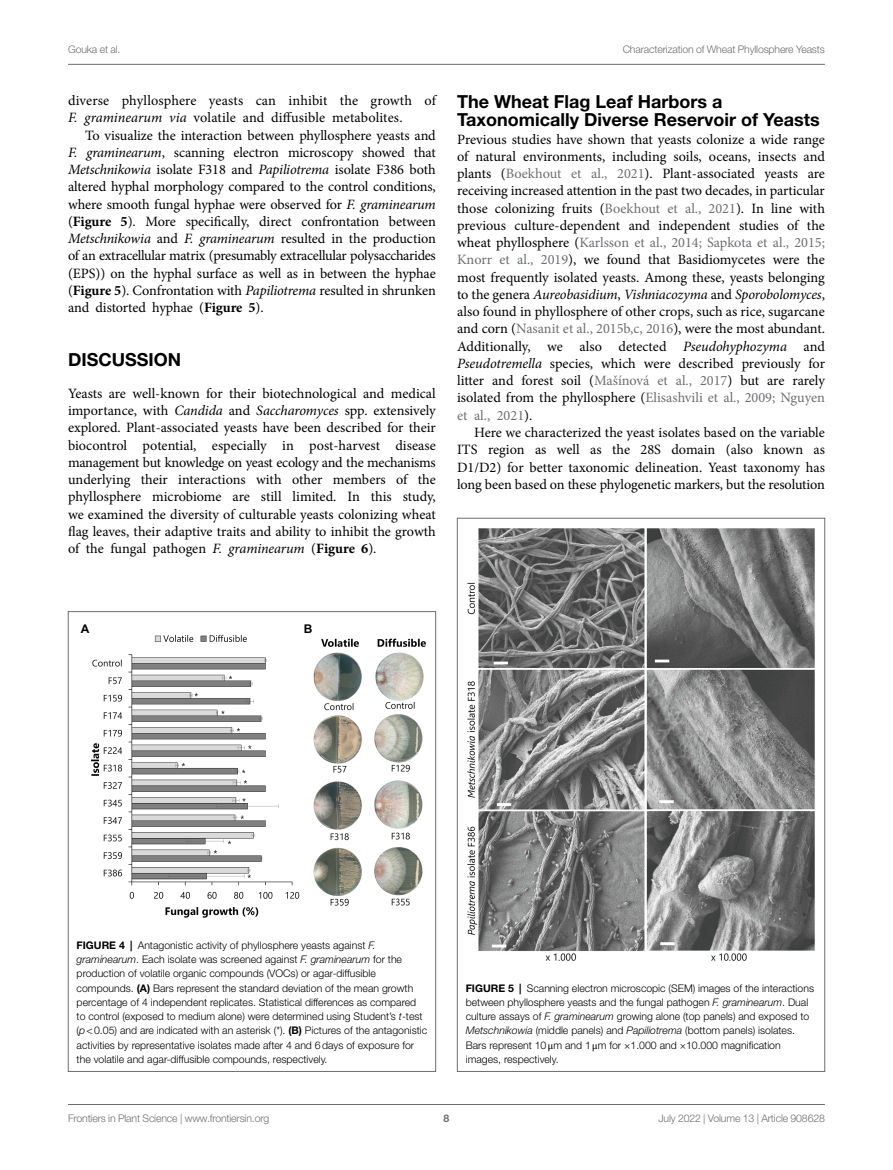
<style>
.page{position:relative;width:893px;height:1170px;background:#fff}
.page>*{position:absolute;margin:0;border:0;box-sizing:border-box;transform-origin:0 0}
.HEAD_2{font:700 18px/18.8px "Helvetica Neue LT Std";color:#000}
.HEAD_1{font:700 18px "Helvetica Neue LT Std";color:#000}
.TEXT_FLUSH{font:14.25px/17.2px "Minion Pro";letter-spacing:.005em;color:#000;text-align:justify}
.TEXT{font:14.25px/17.2px "Minion Pro";letter-spacing:-.01em;color:#000;text-align:justify}
.t1{font:700 12px "Arial";color:#030303}
.FIG_LEG{font:300 10.5px/14.2px "Helvetica Neue LT Std";color:#000}
.t2{font:300 10.5px "Helvetica Neue LT Std";letter-spacing:-.015em;color:#6d6e71}
.t3{font:700 10.5px "Helvetica Neue LT Std";color:#6d6e71}
.s1{font-style:italic}
.s2{font-weight:700}
.s3{color:#6d6e71}
.s4{font-family:"STIX General";font-weight:400}
</style>
<div class="page">
<hr style="left:68px;top:64px;width:757px;height:1px;background:#6d6e71">
<hr style="left:68px;top:1104px;width:757px;height:1px;background:#6d6e71">
<img style="left:467px;top:528px;width:348px;height:433px">
<img style="left:90px;top:634px;width:336px;height:284px">
<p class="t2" style="left:68px;top:42px;width:54px">Gouka et al.</p>
<p class="t2" style="left:623px;top:42px;width:204px">Characterization of Wheat Phyllosphere Yeasts</p>
<p class="TEXT_FLUSH" style="left:68px;top:92px;width:369px">diverse phyllosphere yeasts can inhibit the growth of<br><span class="s1">F. graminearum via</span> volatile and diffusible metabolites.</p>
<p class="TEXT" style="left:68px;top:126px;width:369px;text-indent:17px">To visualize the interaction between phyllosphere yeasts and <span class="s1">F. graminearum</span>, scanning electron microscopy showed that <span class="s1">Metschnikowia</span> isolate F318 and <span class="s1">Papiliotrema</span> isolate F386 both altered hyphal morphology compared to the control conditions, where smooth fungal hyphae were observed for <span class="s1">F. graminearum </span>(<span class="s2">Figure 5</span>). More specifically, direct confrontation between <span class="s1">Metschnikowia</span> and <span class="s1">F. graminearum</span> resulted in the production of an extracellular matrix (presumably extracellular polysaccharides (EPS)) on the hyphal surface as well as in between the hyphae (<span class="s2">Figure 5</span>). Confrontation with <span class="s1">Papiliotrema</span> resulted in shrunken and distorted hyphae (<span class="s2">Figure 5</span>).</p>
<p class="HEAD_1" style="left:68px;top:348px;width:115px">DISCUSSION</p>
<p class="TEXT_FLUSH" style="left:68px;top:384px;width:369px">Yeasts are well-known for their biotechnological and medical importance, with <span class="s1">Candida</span> and <span class="s1">Saccharomyces</span> spp. extensively explored. Plant-associated yeasts have been described for their biocontrol potential, especially in post-harvest disease management but knowledge on yeast ecology and the mechanisms underlying their interactions with other members of the phyllosphere microbiome are still limited. In this study, we examined the diversity of culturable yeasts colonizing wheat flag leaves, their adaptive traits and ability to inhibit the growth of the fungal pathogen <span class="s1">F. graminearum</span> (<span class="s2">Figure 6</span>).</p>
<p class="HEAD_2" style="left:457px;top:91px;width:364px">The Wheat Flag Leaf Harbors a<br>Taxonomically Diverse Reservoir of Yeasts</p>
<p class="TEXT_FLUSH" style="left:457px;top:130px;width:369px">Previous studies have shown that yeasts colonize a wide range of natural environments, including soils, oceans, insects and plants (<span class="s3">Boekhout et al., 2021</span>). Plant-associated yeasts are receiving increased attention in the past two decades, in particular those colonizing fruits (<span class="s3">Boekhout et al., 2021</span>). In line with previous culture-dependent and independent studies of the wheat phyllosphere (<span class="s3">Karlsson et al., 2014; Sapkota et al., 2015; Knorr et al., 2019</span>), we found that Basidiomycetes were the most frequently isolated yeasts. Among these, yeasts belonging to the genera <span class="s1">Aureobasidium</span>, <span class="s1">Vishniacozyma</span> and <span class="s1">Sporobolomyces</span>, also found in phyllosphere of other crops, such as rice, sugarcane and corn (<span class="s3">Nasanit et al., 2015b,c, 2016</span>), were the most abundant.<br>Additionally, we also detected <span class="s1">Pseudohyphozyma</span> and <span class="s1">Pseudotremella</span> species, which were described previously for litter and forest soil (<span class="s3">Mašínová et al., 2017</span>) but are rarely isolated from the phyllosphere (<span class="s3">Elisashvili et al., 2009; Nguyen et al., 2021</span>).</p>
<p class="TEXT" style="left:457px;top:424px;width:369px;text-indent:17px">Here we characterized the yeast isolates based on the variable ITS region as well as the 28S domain (also known as D1/D2) for better taxonomic delineation. Yeast taxonomy has long been based on these phylogenetic markers, but the resolution</p>
<p class="t1" style="left:81px;top:620px;width:10px">A</p>
<p class="t1" style="left:304px;top:620px;width:10px">B</p>
<p class="FIG_LEG" style="left:77px;top:937px;width:352px"><span class="s2">FIGURE 4 |</span> Antagonistic activity of phyllosphere yeasts against <span class="s1">F. graminearum</span>. Each isolate was screened against <span class="s1">F. graminearum</span> for the production of volatile organic compounds (VOCs) or agar-diffusible compounds. <span class="s2">(A)</span> Bars represent the standard deviation of the mean growth percentage of 4 independent replicates. Statistical differences as compared to control (exposed to medium alone) were determined using Student’s <span class="s1">t</span>-test (<span class="s1">p</span>&lt;0.05) and are indicated with an asterisk (*). <span class="s2">(B)</span> Pictures of the antagonistic activities by representative isolates made after 4 and 6days of exposure for the volatile and agar-diffusible compounds, respectively.</p>
<p class="FIG_LEG" style="left:466px;top:980px;width:350px"><span class="s2">FIGURE 5 |</span> Scanning electron microscopic (SEM) images of the interactions between phyllosphere yeasts and the fungal pathogen <span class="s1">F. graminearum</span>. Dual culture assays of <span class="s1">F. graminearum</span> growing alone (top panels) and exposed to <span class="s1">Metschnikowia</span> (middle panels) and <span class="s1">Papiliotrema</span> (bottom panels) isolates.<br>Bars represent 10<span class="s4">μ</span>m and 1<span class="s4">μ</span>m for ×1.000 and ×10.000 magnification images, respectively.</p>
<p class="t2" style="left:68px;top:1111px;width:203px">Frontiers in Plant Science | www.frontiersin.org</p>
<p class="t3" style="left:444px;top:1111px;width:7px">8</p>
<p class="t2" style="left:658px;top:1111px;width:168px">July 2022 | Volume 13 | Article 908628</p>
</div>
